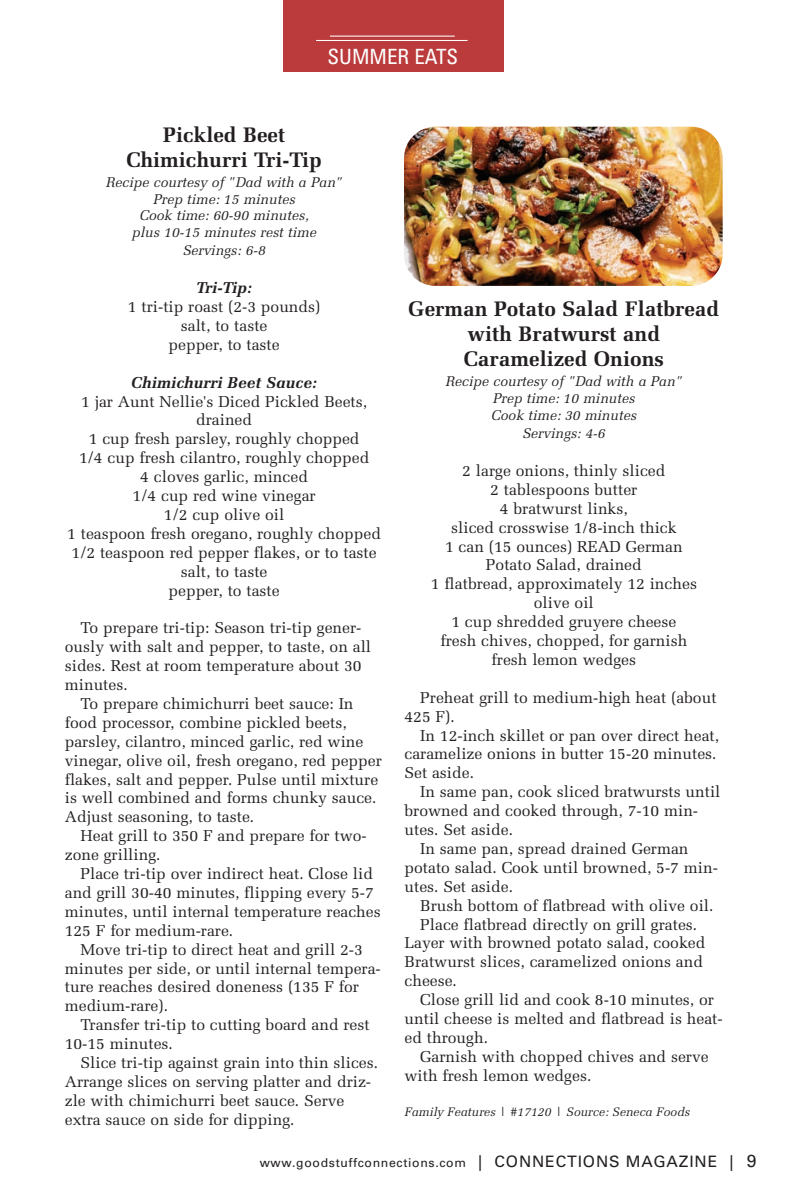
<style>
.page{position:relative;width:788px;height:1197px;background:#fff}
.page>*{position:absolute;margin:0;border:0;box-sizing:border-box;transform-origin:0 0}
.t1{font:700 21px/25.2px "Melior";color:#231f20;text-align:center}
.t2{font:condensed 21px "Univers";color:#fff}
.t3{font:15.75px/18.9px "Melior";color:#231f20}
.t4{font:italic 700 15.75px "Melior";color:#231f20}
.t5{font:italic 14px/16.8px "Melior";color:#231f20;text-align:center}
.t6{font:12.25px "Univers";letter-spacing:.055em;color:#231f20}
.t7{font:italic 12.25px "Melior";color:#231f20}
.s1{font-size:15.75px}
.s2{font-size:17.5px}
</style>
<div class="page">
<div style="left:283px;top:0;width:220px;height:72px;background:#bb3b3c"></div>
<hr style="left:330px;top:36px;width:125px;height:1px;background:#fff">
<hr style="left:316px;top:40px;width:151px;height:1px;background:#fff">
<img style="left:404px;top:127px;width:318px;height:159px">
<h1 class="t2" style="left:327px;top:48px;width:132px">SUMMER EATS</h1>
<h1 class="t2" style="left:319px;top:50px;width:150px">SPRING BRUNCH</h1>
<h1 class="t1" style="left:126px;top:122px;width:197px">Pickled Beet<br>Chimichurri Tri-Tip</h1>
<p class="t5" style="left:106px;top:174px;width:238px">Recipe courtesy of "Dad with a Pan"<br>Prep time: 15 minutes<br>Cook time: 60-90 minutes,<br>plus 10-15 minutes rest time</p>
<p class="t5" style="left:183px;top:242px;width:84px">Servings: 6-8</p>
<p class="t4" style="left:196px;top:278px;width:58px">Tri-Tip:</p>
<p class="t3" style="left:128px;top:297px;width:194px;text-align:center">1 tri-tip roast (2-3 pounds) salt, to taste<br>pepper, to taste</p>
<p class="t4" style="left:131px;top:373px;width:188px">Chimichurri Beet Sauce:</p>
<p class="t3" style="left:67px;top:392px;width:315px;text-align:center">1 jar Aunt Nellie's Diced Pickled Beets, drained<br>1 cup fresh parsley, roughly chopped<br>1/4 cup fresh cilantro, roughly chopped<br>4 cloves garlic, minced<br>1/4 cup red wine vinegar<br>1/2 cup olive oil<br>1 teaspoon fresh oregano, roughly chopped<br>1/2 teaspoon red pepper flakes, or to taste salt, to taste<br>pepper, to taste</p>
<p class="t3" style="left:65px;top:618px;width:308px;text-indent:16px">To prepare tri-tip: Season tri-tip gener&shy;ously with salt and pepper, to taste, on all sides. Rest at room temperature about 30 minutes.</p>
<p class="t3" style="left:65px;top:694px;width:318px;text-indent:16px">To prepare chimichurri beet sauce: In food processor, combine pickled beets, parsley, cilantro, minced garlic, red wine vinegar, olive oil, fresh oregano, red pepper flakes, salt and pepper. Pulse until mixture is well combined and forms chunky sauce.<br>Adjust seasoning, to taste.</p>
<p class="t3" style="left:65px;top:826px;width:303px;text-indent:16px">Heat grill to 350 F and prepare for two&shy;zone grilling.</p>
<p class="t3" style="left:65px;top:864px;width:317px;text-indent:16px">Place tri-tip over indirect heat. Close lid and grill 30-40 minutes, flipping every 5-7 minutes, until internal temperature reaches 125 F for medium-rare.</p>
<p class="t3" style="left:65px;top:940px;width:317px;text-indent:16px">Move tri-tip to direct heat and grill 2-3 minutes per side, or until internal tempera&shy;ture reaches desired doneness (135 F for medium-rare).</p>
<p class="t3" style="left:65px;top:1015px;width:306px;text-indent:16px">Transfer tri-tip to cutting board and rest<br>10-15 minutes.</p>
<p class="t3" style="left:65px;top:1053px;width:315px;text-indent:16px">Slice tri-tip against grain into thin slices.<br>Arrange slices on serving platter and driz&shy;zle with chimichurri beet sauce. Serve extra sauce on side for dipping.</p>
<h1 class="t1" style="left:408px;top:296px;width:312px">German Potato Salad Flatbread with Bratwurst and<br>Caramelized Onions</h1>
<p class="t5" style="left:445px;top:373px;width:238px">Recipe courtesy of "Dad with a Pan"<br>Prep time: 10 minutes<br>Cook time: 30 minutes</p>
<p class="t5" style="left:522px;top:425px;width:84px">Servings: 4-6</p>
<p class="t3" style="left:431px;top:461px;width:268px;text-align:center">2 large onions, thinly sliced<br>2 tablespoons butter<br>4 bratwurst links,<br>sliced crosswise 1/8-inch thick<br>1 can (15 ounces) READ German<br>Potato Salad, drained<br>1 flatbread, approximately 12 inches olive oil<br>1 cup shredded gruyere cheese<br>fresh chives, chopped, for garnish fresh lemon wedges</p>
<p class="t3" style="left:404px;top:688px;width:313px;text-indent:16px">Preheat grill to medium-high heat (about<br>425 F).</p>
<p class="t3" style="left:404px;top:726px;width:316px;text-indent:16px">In 12-inch skillet or pan over direct heat, caramelize onions in butter 15-20 minutes.<br>Set aside.</p>
<p class="t3" style="left:420px;top:782px;width:302px">In same pan, cook sliced bratwursts until</p>
<p class="t3" style="left:404px;top:801px;width:295px">browned and cooked through, 7-10 min-</p>
<p class="t3" style="left:404px;top:820px;width:110px">utes. Set aside.</p>
<p class="t3" style="left:420px;top:839px;width:270px">In same pan, spread drained German</p>
<p class="t3" style="left:404px;top:858px;width:315px">potato salad. Cook until browned, 5-7 min-</p>
<p class="t3" style="left:404px;top:877px;width:110px">utes. Set aside.</p>
<p class="t3" style="left:420px;top:896px;width:295px">Brush bottom of flatbread with olive oil.</p>
<p class="t3" style="left:420px;top:915px;width:278px">Place flatbread directly on grill grates.</p>
<p class="t3" style="left:404px;top:934px;width:302px">Layer with browned potato salad, cooked</p>
<p class="t3" style="left:404px;top:953px;width:300px">Bratwurst slices, caramelized onions and</p>
<p class="t3" style="left:404px;top:971px;width:54px">cheese.</p>
<p class="t3" style="left:420px;top:990px;width:295px">Close grill lid and cook 8-10 minutes, or</p>
<p class="t3" style="left:404px;top:1009px;width:320px">until cheese is melted and flatbread is heat-</p>
<p class="t3" style="left:404px;top:1028px;width:85px">ed through.</p>
<p class="t3" style="left:420px;top:1047px;width:290px">Garnish with chopped chives and serve</p>
<p class="t3" style="left:404px;top:1066px;width:188px">with fresh lemon wedges.</p>
<p class="t7" style="left:404px;top:1105px;width:287px">Family Features | #17120 | Source: Seneca Foods</p>
<p class="t6" style="left:260px;top:1158px;width:498px">www.goodstuffconnections.com <span class="s1">| CONNECTIONS MAGAZINE |</span> <span class="s2">9</span></p>
</div>
